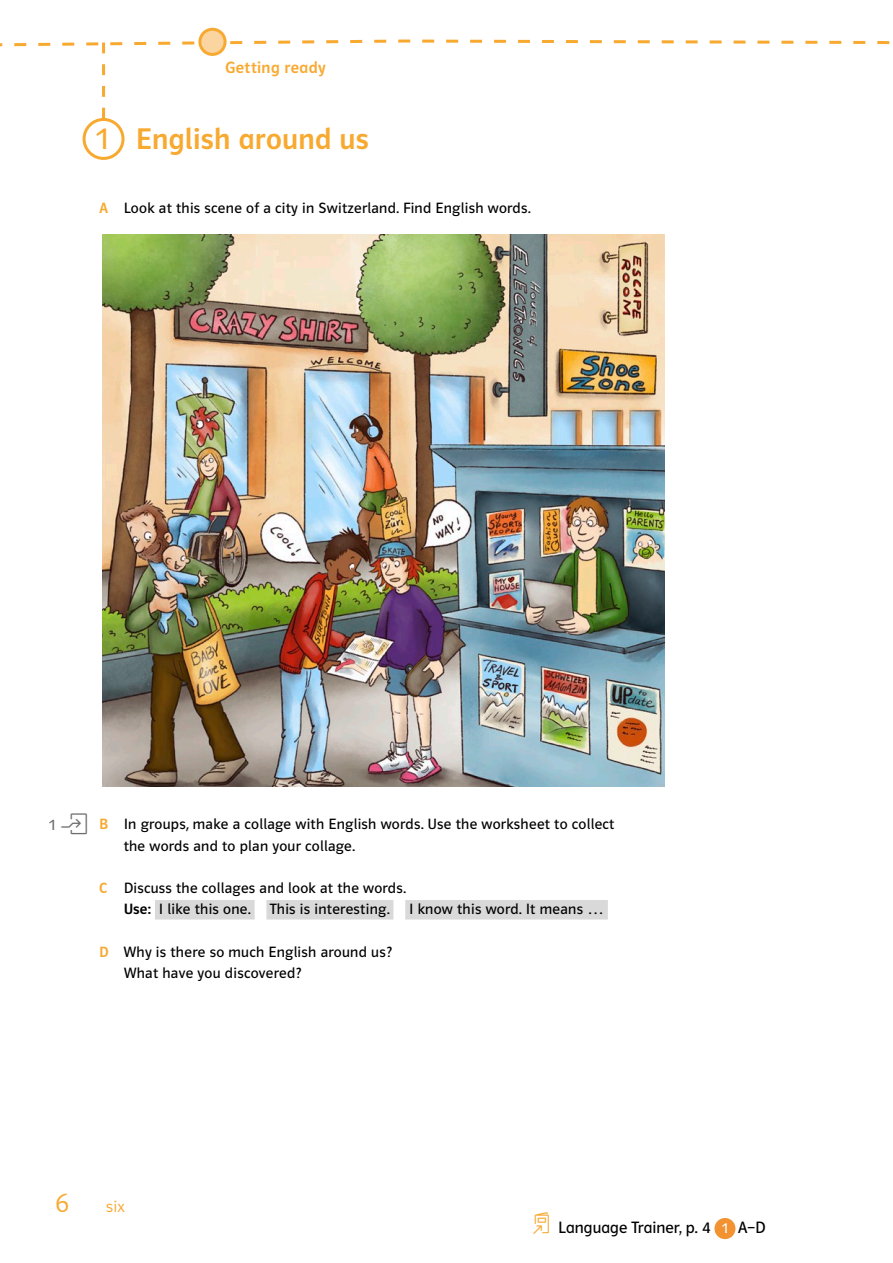
<style>
.page{position:relative;width:893px;height:1263px;background:#fff}
.page>*{position:absolute;margin:0;border:0;box-sizing:border-box;transform-origin:0 0}
.NW_Unit_Titel_LF_med_20_24{font:500 30px "Polo CEF";letter-spacing:.01em;color:#f8a930}
.NW_Unit_Ziffer_Aufgabe_LF_reg_20_24{font:30px "Polo CEF";color:#f8a930}
.NW_Seitenzahl_LF_light_18pt{font:300 27px "Polo CEF";color:#f8a930}
.NW_Unit_Language_Trainer_s_reg_11pt{font:16.5px "Polo CEF";color:#000}
.NW_Kopfzeile_LF_med_11pt{font:500 16.5px "Polo CEF";letter-spacing:.025em;color:#f8a930}
.NW_Seitenzahl_ausgeschrieben{font:300 16.5px "Polo CEF";color:#f8a930}
.NW_Unit_Lauftext_Aufg_s_reg_flattersatz_{font:15px/21.3px "Polo CEF";letter-spacing:.02em;color:#000}
.NW_Unit_Buchstabe_Aufgabe_LF_med_10_14_1{font:500 15px "Polo CEF";color:#f8a930}
.t1{font:15px "Polo CEF";color:#6e6e6e}
.Zahl_Portofolio{font:14.25px "Polo CEF";color:#fff}
.s1{font-weight:500}
</style>
<div class="page">
<div style="left:155px;top:900px;width:100px;height:19px;background:#d9d9da"></div>
<div style="left:266px;top:900px;width:127px;height:19px;background:#d9d9da"></div>
<div style="left:405px;top:900px;width:203px;height:19px;background:#d9d9da"></div>
<div style="left:83px;top:118px;width:42px;height:42px;border:3px solid #f8a930;border-radius:50%"></div>
<img style="left:102px;top:235px;width:563px;height:552px">
<div style="left:714px;top:1218px;width:21px;height:21px;background:#f39230;border-radius:50%"></div>
<svg style="left:0;top:30px;width:890px;height:89px"></svg>
<div style="left:200px;top:29px;width:25px;height:25px;background:#fbd5a0;border-radius:50%"></div>
<div style="left:198px;top:28px;width:29px;height:28px;border:3px solid #f8a930;border-radius:50%"></div>
<p class="NW_Kopfzeile_LF_med_11pt" style="left:225px;top:58px;width:102px">Getting ready</p>
<p class="NW_Unit_Ziffer_Aufgabe_LF_reg_20_24" style="left:95px;top:121px;width:17px">1</p>
<p class="NW_Unit_Titel_LF_med_20_24" style="left:136px;top:121px;width:235px">English around us</p>
<p class="NW_Unit_Buchstabe_Aufgabe_LF_med_10_14_1" style="left:99px;top:199px;width:11px">A</p>
<p class="NW_Unit_Lauftext_Aufg_s_reg_flattersatz_" style="left:124px;top:197px;width:409px">Look at this scene of a city in Switzerland. Find English words.</p>
<p class="t1" style="left:49px;top:816px;width:9px">1</p>
<p class="NW_Unit_Buchstabe_Aufgabe_LF_med_10_14_1" style="left:99px;top:815px;width:11px">B</p>
<p class="NW_Unit_Buchstabe_Aufgabe_LF_med_10_14_1" style="left:99px;top:879px;width:9px">C</p>
<p class="NW_Unit_Buchstabe_Aufgabe_LF_med_10_14_1" style="left:99px;top:943px;width:11px">D</p>
<p class="NW_Unit_Lauftext_Aufg_s_reg_flattersatz_" style="left:124px;top:814px;width:492px">In groups, make a collage with English words. Use the worksheet to collect the words and to plan your collage.</p>
<p class="NW_Unit_Lauftext_Aufg_s_reg_flattersatz_" style="left:124px;top:878px;width:284px">Discuss the collages and look at the words.</p>
<p class="NW_Unit_Lauftext_Aufg_s_reg_flattersatz_" style="left:124px;top:899px;width:129px"><span class="s1">Use:</span> I like this one.</p>
<p class="NW_Unit_Lauftext_Aufg_s_reg_flattersatz_" style="left:270px;top:899px;width:121px">This is interesting.</p>
<p class="NW_Unit_Lauftext_Aufg_s_reg_flattersatz_" style="left:409px;top:899px;width:196px">I know this word. It means …</p>
<p class="NW_Unit_Lauftext_Aufg_s_reg_flattersatz_" style="left:123px;top:941px;width:270px">Why is there so much English around us?</p>
<p class="NW_Unit_Lauftext_Aufg_s_reg_flattersatz_" style="left:124px;top:963px;width:179px">What have you discovered?</p>
<p class="NW_Seitenzahl_LF_light_18pt" style="left:55px;top:1187px;width:15px">6</p>
<p class="NW_Seitenzahl_ausgeschrieben" style="left:106px;top:1196px;width:20px">six</p>
<p class="NW_Unit_Language_Trainer_s_reg_11pt" style="left:558px;top:1218px;width:154px">Language Trainer, p. 4</p>
<p class="Zahl_Portofolio" style="left:721px;top:1220px;width:9px">1</p>
<p class="NW_Unit_Language_Trainer_s_reg_11pt" style="left:738px;top:1218px;width:29px">A–D</p>
</div>
